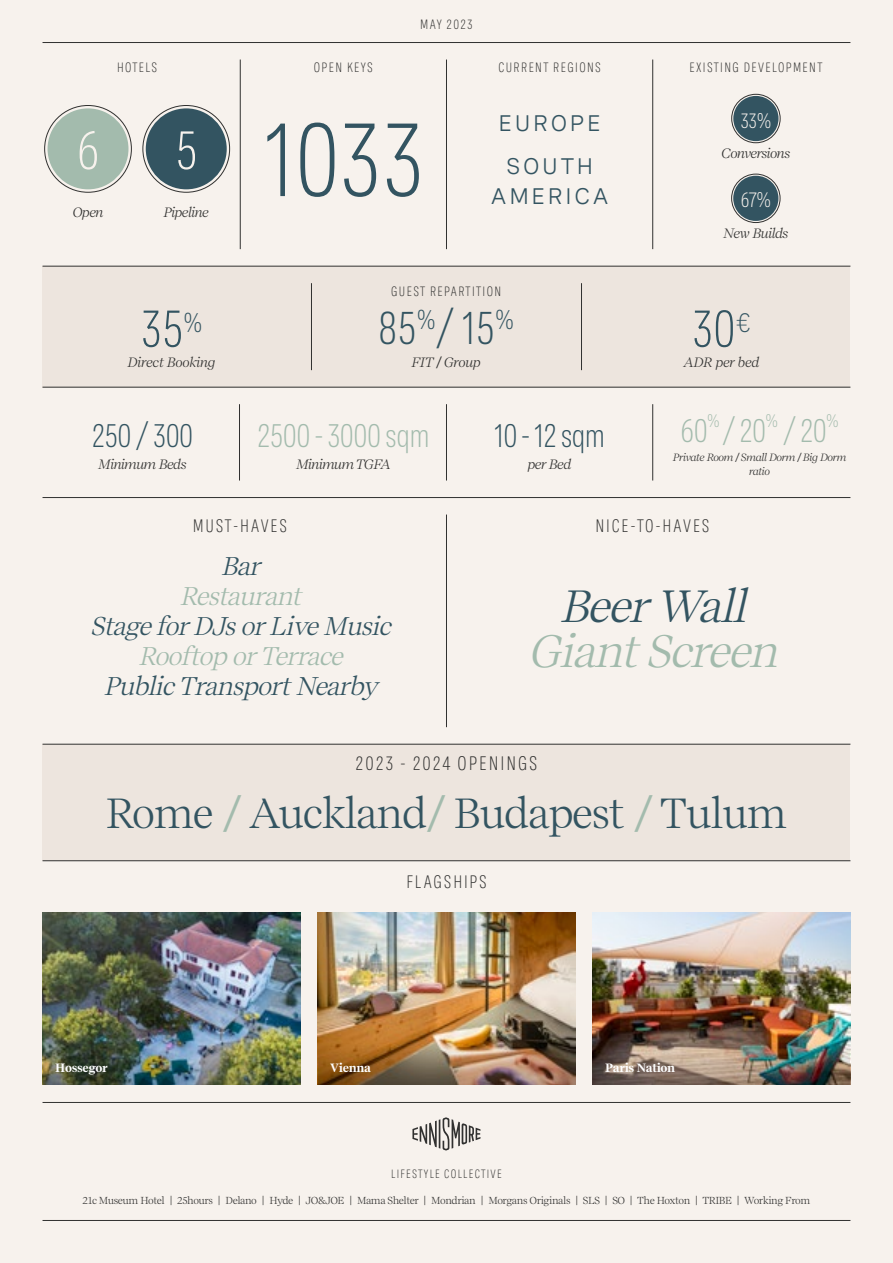
<style>
.page{position:relative;width:893px;height:1263px;background:#f7f2ed}
.page>*{position:absolute;margin:0;border:0;box-sizing:border-box;transform-origin:0 0}
.t1{font:105px "Spezia Condensed";color:#335461}
.t2{font:54.6px "Spezia Condensed";color:#f7f2ed}
.t3{font:52.5px "Spezia Condensed";color:#335461}
.t4{font:46.5px "Spezia Condensed";color:#335461}
.t5{font:italic 45px "Spezia Serif Regular B";color:#a3bbad}
.t6{font:italic 45px "Spezia Serif Regular B";color:#335461}
.t7{font:42px "Spezia Serif Regular B";letter-spacing:-.05em;color:#335461}
.t8{font:33px "Spezia Condensed";letter-spacing:-.02em;color:#a3bbad}
.t9{font:33px "Spezia Condensed";letter-spacing:-.02em;color:#335461}
.t10{font:italic 25.5px "Spezia Serif Regular B";color:#335461}
.t11{font:italic 25.5px "Spezia Serif Regular B";color:#a3bbad}
.t12{font:22.5px/42.8px "Spezia";letter-spacing:.12em;color:#335461;text-align:center}
.t13{font:21px "Spezia Condensed";color:#f7f2ed}
.t14{font:19.5px "Spezia Condensed";letter-spacing:.1em;color:#313130}
.t15{font:18px "Spezia Condensed";letter-spacing:.1em;color:#313130}
.t16{font:18px "Spezia Condensed";color:#a3bbad}
.t17{font:13.5px "Spezia Condensed";letter-spacing:.1em;color:#313130}
.t18{font:13.5px "Spezia Serif Regular Italic B";letter-spacing:-.05em;color:#313130}
.t19{font:13.5px "Spezia Serif Regular Italic B";letter-spacing:-.03em;color:#313130}
.t20{font:12px "Spezia Serif Bold B";letter-spacing:-.035em;color:#fff}
.t21{font:12px "Spezia Condensed";letter-spacing:.1em;color:#313130}
.t22{font:10.5px/13.5px "Spezia Serif Regular Italic B";letter-spacing:-.05em;color:#313130;text-align:center}
.t23{font:10.2px "Spezia Serif Regular B";letter-spacing:-.05em;color:#313130}
.s1{color:#a3bbad}
</style>
<div class="page">
<img style="left:43px;top:913px;width:257px;height:129px">
<img style="left:317px;top:913px;width:258px;height:129px">
<img style="left:592px;top:913px;width:258px;height:129px">
<img style="left:592px;top:1042px;width:258px;height:42px">
<img style="left:317px;top:1042px;width:258px;height:42px">
<img style="left:43px;top:1042px;width:257px;height:42px">
<div style="left:43px;top:744px;width:807px;height:117px;background:#ede5de"></div>
<div style="left:43px;top:266px;width:807px;height:121px;background:#ede5de"></div>
<hr style="left:652px;top:60px;width:1px;height:189px;background:#313130">
<hr style="left:446px;top:60px;width:1px;height:189px;background:#313130">
<hr style="left:240px;top:60px;width:1px;height:189px;background:#313130">
<hr style="left:43px;top:497px;width:807px;height:1px;background:#313130">
<hr style="left:311px;top:283px;width:1px;height:87px;background:#313130">
<hr style="left:581px;top:283px;width:1px;height:87px;background:#313130">
<hr style="left:43px;top:42px;width:807px;height:1px;background:#313130">
<div style="left:146px;top:108px;width:81px;height:81px;background:#335461;border-radius:50%"></div>
<div style="left:48px;top:108px;width:80px;height:81px;background:#a3bbad;border-radius:50%"></div>
<hr style="left:43px;top:387px;width:807px;height:1px;background:#313130">
<hr style="left:43px;top:266px;width:807px;height:1px;background:#313130">
<hr style="left:43px;top:860px;width:807px;height:1px;background:#313130">
<hr style="left:43px;top:744px;width:807px;height:1px;background:#313130">
<hr style="left:446px;top:514px;width:1px;height:213px;background:#313130">
<hr style="left:446px;top:404px;width:1px;height:76px;background:#313130">
<hr style="left:652px;top:404px;width:1px;height:76px;background:#313130">
<hr style="left:239px;top:404px;width:1px;height:76px;background:#313130">
<div style="left:731px;top:94px;width:49px;height:49px;border:1px solid #313130;border-radius:50%"></div>
<div style="left:733px;top:96px;width:45px;height:45px;background:#335461;border-radius:50%"></div>
<div style="left:731px;top:174px;width:49px;height:49px;border:1px solid #313130;border-radius:50%"></div>
<div style="left:733px;top:176px;width:45px;height:45px;background:#335461;border-radius:50%"></div>
<hr style="left:43px;top:1220px;width:807px;height:1px;background:#313130">
<svg style="left:412px;top:1117px;width:68px;height:33px"></svg>
<hr style="left:43px;top:1102px;width:807px;height:1px;background:#313130">
<h3 class="t17" style="left:420px;top:14px;width:54px">MAY 2023</h3>
<h3 class="t17" style="left:117px;top:58px;width:42px">HOTELS</h3>
<h3 class="t17" style="left:314px;top:58px;width:61px">OPEN KEYS</h3>
<h3 class="t17" style="left:498px;top:58px;width:104px">CURRENT REGIONS</h3>
<h3 class="t17" style="left:689px;top:58px;width:134px">EXISTING DEVELOPMENT</h3>
<h2 class="t2" style="left:77px;top:110px;width:24px">6</h2>
<h2 class="t2" style="left:175px;top:110px;width:24px">5</h2>
<h3 class="t18" style="left:73px;top:203px;width:32px">Open</h3>
<h3 class="t18" style="left:163px;top:203px;width:47px">Pipeline</h3>
<h1 class="t1" style="left:263px;top:82px;width:162px">1033</h1>
<h3 class="t12" style="left:498px;top:100px;width:104px">EUROPE<br>SOUTH</h3>
<h3 class="t12" style="left:491px;top:173px;width:119px">AMERICA</h3>
<h3 class="t17" style="left:391px;top:281px;width:111px">GUEST REPARTITION</h3>
<h3 class="t13" style="left:740px;top:105px;width:32px">33%</h3>
<h3 class="t18" style="left:721px;top:144px;width:70px">Conversions</h3>
<h3 class="t13" style="left:741px;top:185px;width:32px">67%</h3>
<h3 class="t18" style="left:723px;top:224px;width:67px">New Builds</h3>
<h3 class="t4" style="left:378px;top:294px;width:137px">85<sup>%</sup>/ 15<sup>%</sup></h3>
<h3 class="t3" style="left:141px;top:290px;width:63px">35<sup>%</sup></h3>
<h3 class="t3" style="left:692px;top:290px;width:61px">30<sup>€</sup></h3>
<h3 class="t19" style="left:128px;top:353px;width:89px">Direct Booking</h3>
<h3 class="t19" style="left:411px;top:353px;width:71px">FIT / Group</h3>
<h3 class="t19" style="left:683px;top:353px;width:78px">ADR per bed</h3>
<h3 class="t9" style="left:92px;top:411px;width:103px">250 / 300</h3>
<h3 class="t18" style="left:98px;top:455px;width:90px">Minimum Beds</h3>
<h3 class="t8" style="left:257px;top:411px;width:174px">2500 - 3000 sqm</h3>
<h3 class="t18" style="left:296px;top:455px;width:96px">Minimum TGFA</h3>
<h3 class="t9" style="left:494px;top:411px;width:113px">10 - 12 sqm</h3>
<h3 class="t18" style="left:528px;top:455px;width:45px">per Bed</h3>
<h3 class="t16" style="left:707px;top:407px;width:14px">%</h3>
<h3 class="t16" style="left:765px;top:407px;width:14px">%</h3>
<h3 class="t8" style="left:783px;top:406px;width:46px">/ 20</h3>
<h3 class="t16" style="left:826px;top:407px;width:14px">%</h3>
<p class="t22" style="left:673px;top:450px;width:175px">Private Room / Small Dorm / Big Dorm ratio</p>
<h3 class="t8" style="left:680px;top:406px;width:87px">60 / 20</h3>
<h3 class="t15" style="left:193px;top:512px;width:96px">MUST-HAVES</h3>
<h3 class="t15" style="left:595px;top:512px;width:116px">NICE-TO-HAVES</h3>
<h3 class="t10" style="left:221px;top:548px;width:49px">Bar</h3>
<h3 class="t11" style="left:179px;top:578px;width:131px">Restaurant</h3>
<h3 class="t10" style="left:90px;top:608px;width:310px">StageforDJsorLiveMusic</h3>
<h3 class="t11" style="left:138px;top:638px;width:214px">RooftoporTerrace</h3>
<h3 class="t10" style="left:103px;top:668px;width:283px">PublicTransportNearby</h3>
<h3 class="t6" style="left:559px;top:575px;width:202px">BeerWall</h3>
<h3 class="t5" style="left:527px;top:620px;width:266px">GiantScreen</h3>
<h3 class="t14" style="left:356px;top:749px;width:183px">2023 - 2024 OPENINGS</h3>
<h3 class="t7" style="left:105px;top:784px;width:684px">Rome <span class="s1">/</span> Auckland<span class="s1">/</span> Budapest <span class="s1">/</span> Tulum</h3>
<h3 class="t15" style="left:406px;top:868px;width:82px">FLAGSHIPS</h3>
<p class="t20" style="left:55px;top:1058px;width:54px">Hossegor</p>
<p class="t20" style="left:330px;top:1058px;width:42px">Vienna</p>
<p class="t20" style="left:605px;top:1058px;width:72px">Paris Nation</p>
<p class="t21" style="left:391px;top:1165px;width:112px">LIFESTYLE COLLECTIVE</p>
<p class="t23" style="left:83px;top:1193px;width:729px">21c Museum Hotel | 25hours | Delano | Hyde | JO&amp;JOE | Mama Shelter | Mondrian | Morgans Originals | SLS | SO | The Hoxton | TRIBE | Working From</p>
</div>
